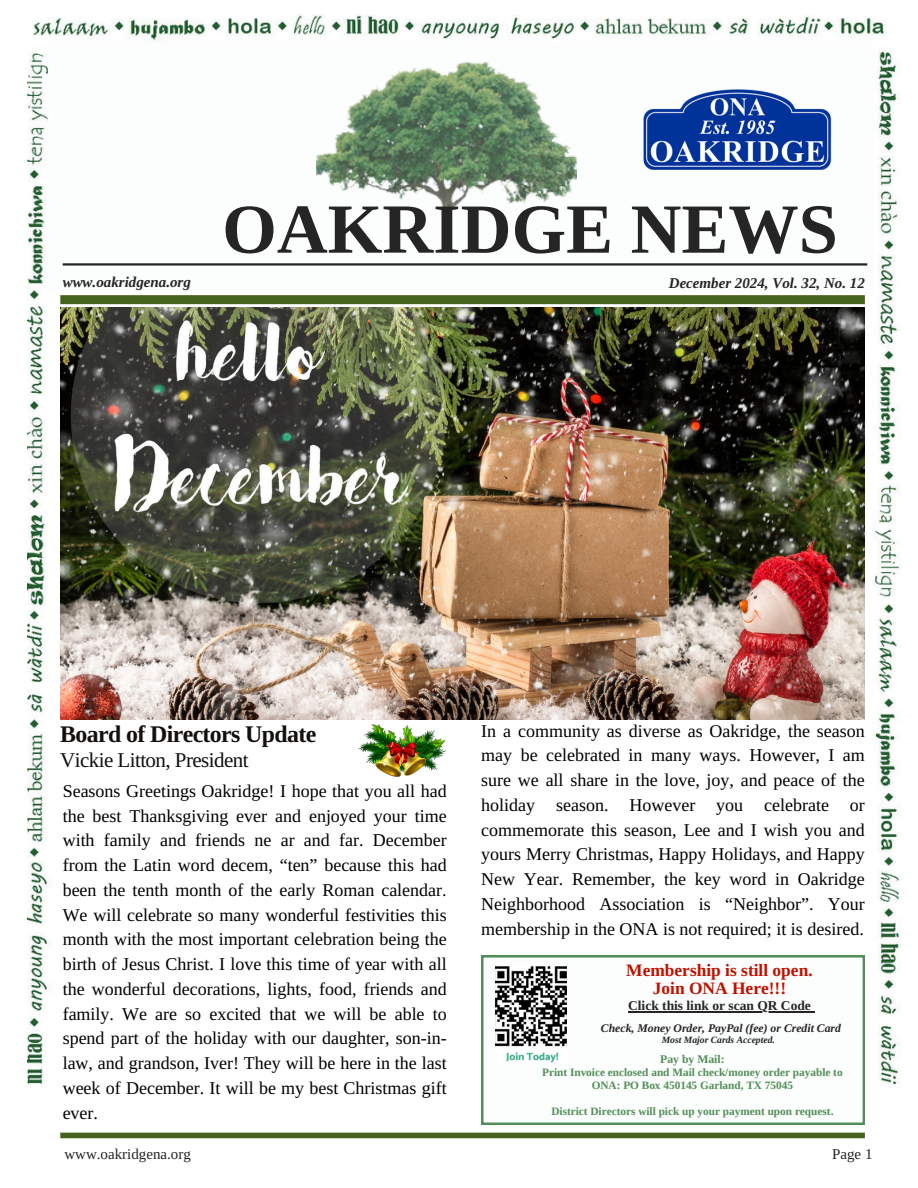
<style>
.page{position:relative;width:918px;height:1188px;background:#fff}
.page>*{position:absolute;margin:0;border:0;box-sizing:border-box;transform-origin:0 0}
.t1{font:700 70.35px "Libra Serif Modern";color:#252525}
.t2{font:700 23.85px "Libra Serif Modern";letter-spacing:-.025em;color:#120f0d}
.t3{font:21px "Libra Serif Modern";letter-spacing:-.025em;color:#120f0d}
.t4{font:18px/24.8px "Libra Serif Modern";color:#000;text-align:justify}
.t5{font:700 17.4px/18px "Libra Serif Modern";color:#bf1100;text-align:center}
.t6{font:italic 700 15px "Libra Serif Modern";color:#252525}
.t7{font:15px "Libra Serif Modern";color:#252525}
.t8{font:700 13.5px "Libra Serif Modern";color:#252525}
.t9{font:italic 700 11.7px "Libra Serif Modern";color:#252525}
.t10{font:700 11.7px "Libra Serif Modern";color:#528e58}
.t11{font:700 11.25px/13.2px "Libra Serif Modern";color:#528e58;text-align:center}
.t12{font:italic 700 9.6px "Libra Serif Modern";color:#252525}
</style>
<div class="page">
<img style="left:27px;top:15px;width:874px;height:1118px">
<div style="left:49px;top:43px;width:825px;height:250px;background:#fcfdfd"></div>
<img style="left:317px;top:61px;width:259px;height:148px">
<img style="left:643px;top:89px;width:189px;height:81px">
<div style="left:60px;top:1133px;width:805px;height:5px;background:#46631e"></div>
<div style="left:60px;top:295px;width:805px;height:9px;background:#46631e"></div>
<hr style="left:63px;top:263px;width:804px;height:3px;background:#252525">
<svg style="left:481px;top:955px;width:384px;height:170px"></svg>
<img style="left:496px;top:966px;width:70px;height:97px">
<img style="left:60px;top:308px;width:805px;height:411px">
<img style="left:359px;top:725px;width:86px;height:51px">
<hr style="left:628px;top:1012px;width:183px;height:1px;background:#252525">
<p class="t1" style="left:222px;top:189px;width:617px">OAKRIDGE NEWS</p>
<p class="t6" style="left:63px;top:273px;width:130px">www.oakridgena.org</p>
<p class="t6" style="left:669px;top:275px;width:198px">December 2024, Vol. 32, No. 12</p>
<p class="t2" style="left:60px;top:721px;width:258px">Board of Directors Update</p>
<p class="t3" style="left:60px;top:749px;width:190px">Vickie Litton, President</p>
<h6 class="t4" style="left:63px;top:779px;width:386px">Seasons Greetings Oakridge! I hope that you all had the best Thanksgiving ever and enjoyed your time with family and friends ne ar and far. December from the Latin word decem, “ten” because this had been the tenth month of the early Roman calendar.<br>We will celebrate so many wonderful festivities this month with the most important celebration being the birth of Jesus Christ. I love this time of year with all the wonderful decorations, lights, food, friends and family. We are so excited that we will be able to spend part of the holiday with our daughter, son-in&shy;law, and grandson, Iver! They will be here in the last week of December. It will be my best Christmas gift ever.</h6>
<h6 class="t4" style="left:481px;top:718px;width:385px">In a community as diverse as Oakridge, the season may be celebrated in many ways. However, I am sure we all share in the love, joy, and peace of the holiday season. However you celebrate or commemorate this season, Lee and I wish you and yours Merry Christmas, Happy Holidays, and Happy New Year. Remember, the key word in Oakridge Neighborhood Association is “Neighbor”. Your membership in the ONA is not required; it is desired.</h6>
<h3 class="t5" style="left:626px;top:961px;width:188px">Membership is still open.<br>Join ONA Here!!!</h3>
<p class="t9" style="left:601px;top:1021px;width:242px">Check, Money Order, PayPal (fee) or Credit Card</p>
<p class="t12" style="left:662px;top:1034px;width:115px">Most Major Cards Accepted.</p>
<h2 class="t8" style="left:628px;top:998px;width:184px">Click this link or scan QR Code</h2>
<p class="t10" style="left:660px;top:1052px;width:66px">Pay by Mail:</p>
<h4 class="t11" style="left:542px;top:1065px;width:302px">Print Invoice enclosed and Mail check/money order payable to<br>ONA: PO Box 450145 Garland, TX 75045</h4>
<h4 class="t11" style="left:551px;top:1105px;width:284px">District Directors will pick up your payment upon request.</h4>
<p class="t7" style="left:64px;top:1146px;width:128px">www.oakridgena.org</p>
<p class="t7" style="left:832px;top:1146px;width:42px">Page 1</p>
</div>
